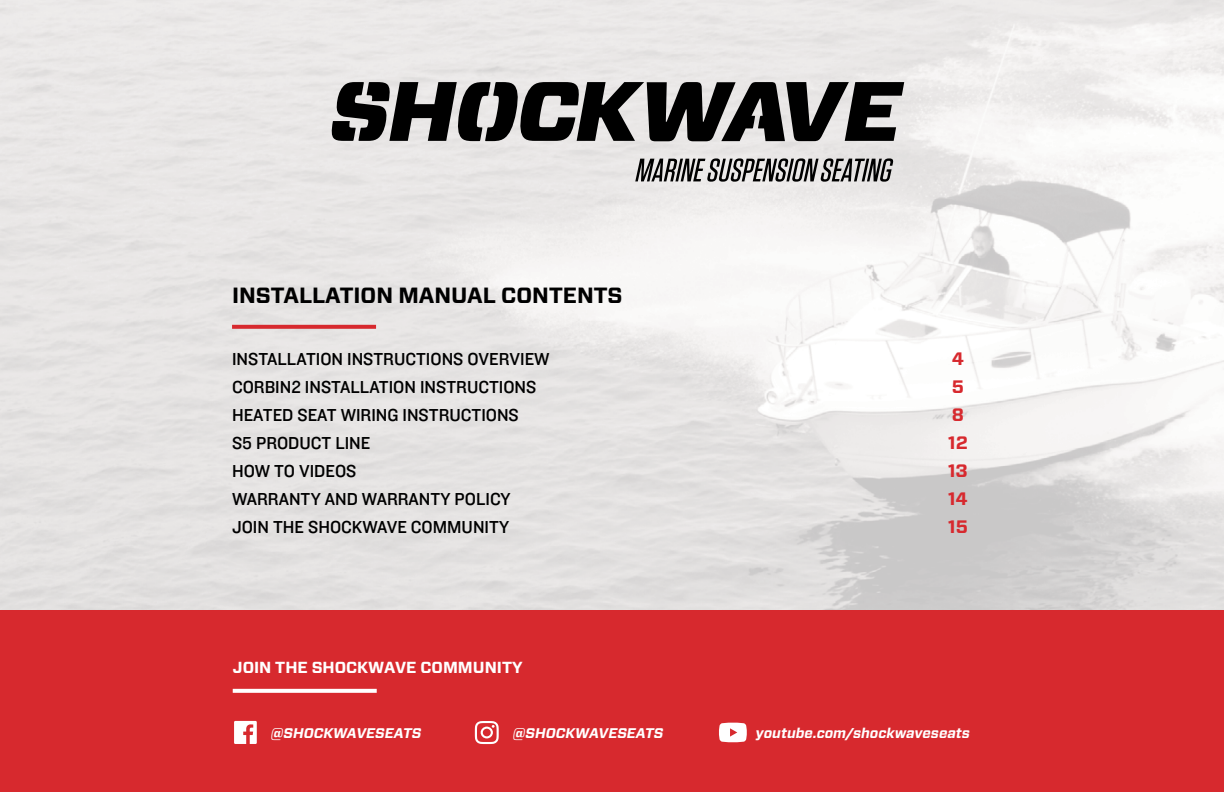
<style>
.page{position:relative;width:1224px;height:792px;background:#fff}
.page>*{position:absolute;margin:0;border:0;box-sizing:border-box;transform-origin:0 0}
.t1{font:700 22px "Forza";color:#000}
.t2{font:18px "Knockout HTF31 Junior Middlewt";color:#000}
.t3{font:700 18px "Forza";color:#d7292e}
.t4{font:700 16px "Forza";color:#fff}
.t5{font:italic 700 14px "Forza";color:#fff}
</style>
<div class="page">
<svg style="left:331px;top:82px;width:573px;height:59px;background:#555454"></svg>
<svg style="left:635px;top:158px;width:259px;height:24px;background:#818080"></svg>
<svg style="left:232px;top:325px;width:144px;height:4px"></svg>
<div style="left:0;top:610px;width:1224px;height:182px;background:#d7292e"></div>
<svg style="left:234px;top:721px;width:23px;height:23px"></svg>
<svg style="left:475px;top:721px;width:24px;height:23px"></svg>
<svg style="left:233px;top:689px;width:144px;height:4px"></svg>
<svg style="left:719px;top:723px;width:28px;height:19px"></svg>
<p class="t1" style="left:232px;top:281px;width:392px">INSTALLATION MANUAL CONTENTS</p>
<p class="t2" style="left:232px;top:349px;width:319px">INSTALLATION INSTRUCTIONS OVERVIEW</p>
<p class="t3" style="left:952px;top:346px;width:14px">4</p>
<p class="t2" style="left:232px;top:377px;width:306px">CORBIN2 INSTALLATION INSTRUCTIONS</p>
<p class="t3" style="left:952px;top:374px;width:14px">5</p>
<p class="t2" style="left:232px;top:405px;width:288px">HEATED SEAT WIRING INSTRUCTIONS</p>
<p class="t3" style="left:952px;top:402px;width:14px">8</p>
<p class="t2" style="left:232px;top:433px;width:140px">S5 PRODUCT LINE</p>
<p class="t3" style="left:948px;top:430px;width:21px">12</p>
<p class="t2" style="left:232px;top:461px;width:126px">HOW TO VIDEOS</p>
<p class="t3" style="left:948px;top:458px;width:21px">13</p>
<p class="t2" style="left:232px;top:489px;width:280px">WARRANTY AND WARRANTY POLICY</p>
<p class="t3" style="left:948px;top:487px;width:21px">14</p>
<p class="t2" style="left:232px;top:517px;width:279px">JOIN THE SHOCKWAVE COMMUNITY</p>
<p class="t3" style="left:948px;top:515px;width:21px">15</p>
<p class="t4" style="left:233px;top:656px;width:291px">JOIN THE SHOCKWAVE COMMUNITY</p>
<p class="t5" style="left:270px;top:724px;width:155px">@SHOCKWAVESEATS</p>
<p class="t5" style="left:512px;top:724px;width:155px">@SHOCKWAVESEATS</p>
<p class="t5" style="left:755px;top:724px;width:219px">youtube.com/shockwaveseats</p>
</div>
